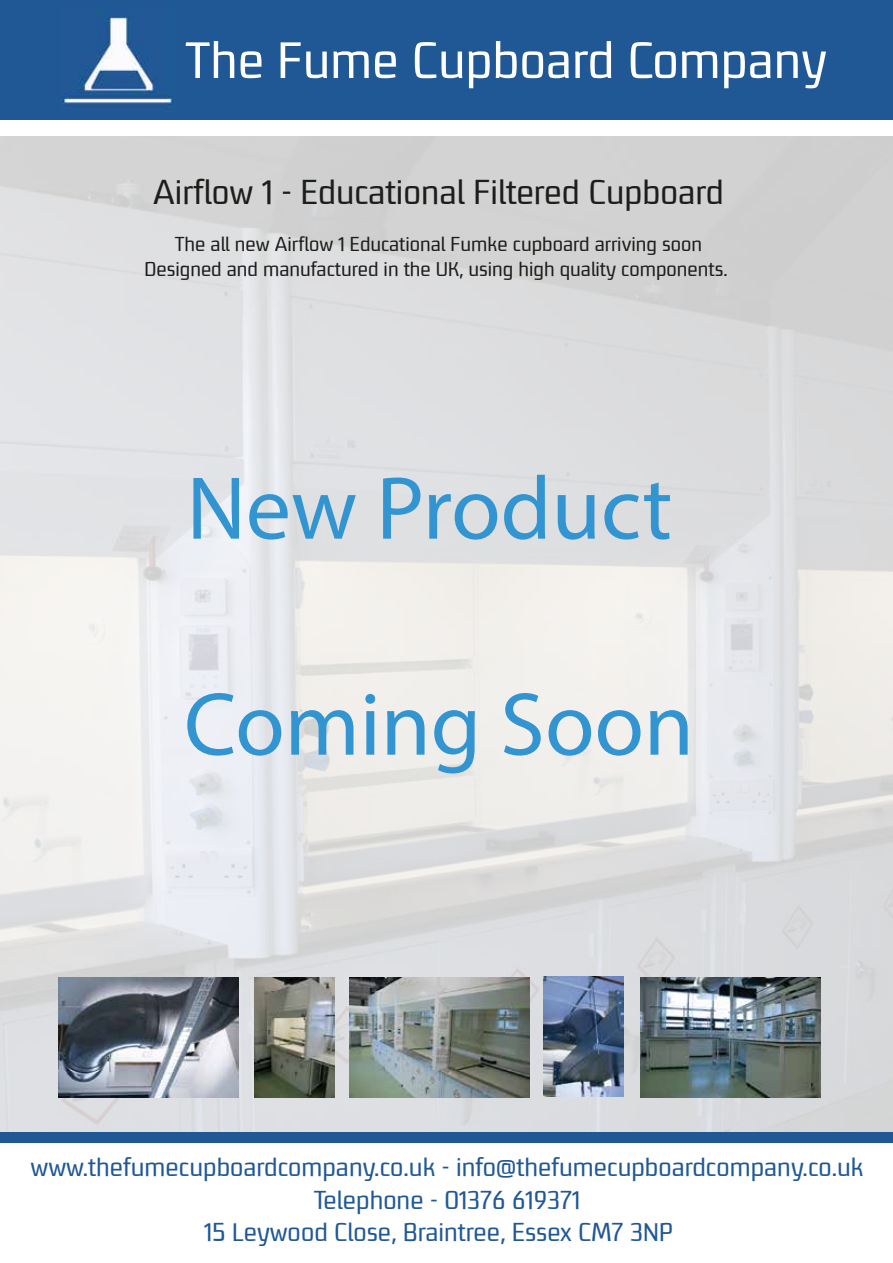
<style>
.page{position:relative;width:893px;height:1263px;background:#fff}
.page>*{position:absolute;margin:0;border:0;box-sizing:border-box;transform-origin:0 0}
.t1{font:90px "Myriad Pro";color:#3295d2}
.t2{font:54px "AM Sans One W00";color:#fff}
.t3{font:36px "AM Sans One W00";color:#1d1d1b}
.t4{font:27px "AM Sans One W00";color:#205896}
.t5{font:21px/25.2px "AM Sans One W00";color:#1d1d1b;text-align:center}
</style>
<div class="page">
<img style="left:0;top:136px;width:893px;height:996px">
<div style="left:0;top:0;width:893px;height:128px;background:#205896"></div>
<img style="left:62px;top:7px;width:112px;height:102px">
<div style="left:0;top:120px;width:893px;height:15px;background:#fff"></div>
<div style="left:0;top:1133px;width:893px;height:10px;background:#205896"></div>
<img style="left:254px;top:978px;width:80px;height:120px">
<img style="left:544px;top:977px;width:80px;height:120px">
<img style="left:58px;top:978px;width:180px;height:120px">
<img style="left:641px;top:978px;width:180px;height:120px">
<img style="left:349px;top:978px;width:180px;height:120px">
<h2 class="t2" style="left:185px;top:30px;width:643px">The Fume Cupboard Company</h2>
<h3 class="t3" style="left:153px;top:173px;width:572px">Airflow 1 - Educational Filtered Cupboard</h3>
<p class="t5" style="left:144px;top:231px;width:585px">The all new Airflow 1 Educational Fumke cupboard arriving soon<br>Designed and manufactured in the UK, using high quality components.</p>
<h1 class="t1" style="left:187px;top:453px;width:487px">New Product</h1>
<h1 class="t1" style="left:184px;top:669px;width:511px">Coming Soon</h1>
<p class="t4" style="left:30px;top:1152px;width:835px">www.thefumecupboardcompany.co.uk - info@thefumecupboardcompany.co.uk</p>
<p class="t4" style="left:314px;top:1185px;width:268px">Telephone - 01376 619371</p>
<p class="t4" style="left:204px;top:1217px;width:471px">15 Leywood Close, Braintree, Essex CM7 3NP</p>
</div>
